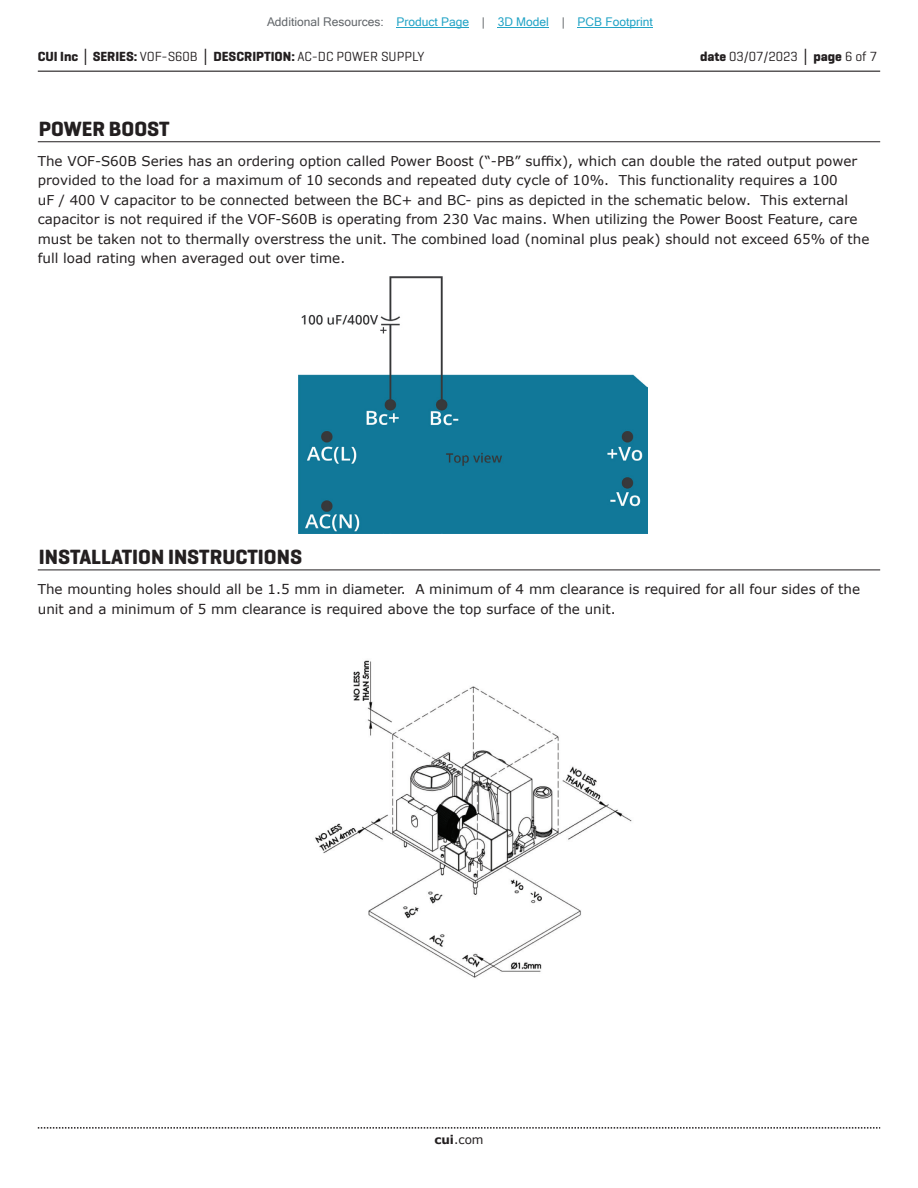
<style>
.page{position:relative;width:918px;height:1188px;background:#fff}
.page>*{position:absolute;margin:0;border:0;box-sizing:border-box;transform-origin:0 0}
.t1{font:700 21px "Geogrotesque";color:#231f20}
.t2{font:13.5px/19.5px "Verdana";color:#231f20}
.t3{font:700 13.5px "Geogrotesque";color:#231f20}
.t4{font:13.5px "Geogrotesque";color:#231f20}
.t5{font:12px "Microsoft Sans Serif";color:#23a4c6}
.t6{font:12px "Verdana";color:#231f20}
.s1{color:#63676b}
.s2{font-family:"Verdana"}
.s3{font-weight:400}
.s4{font-weight:700}
.s5{font-family:"Verdana";font-weight:700}
</style>
<div class="page">
<hr style="left:38px;top:71px;width:842px;height:1px;background:#231f20">
<svg style="left:38px;top:1127px;width:842px;height:2px"></svg>
<hr style="left:38px;top:570px;width:842px;height:1px;background:#231f20">
<img style="left:315px;top:660px;width:317px;height:318px">
<hr style="left:38px;top:141px;width:842px;height:1px;background:#231f20">
<img style="left:299px;top:276px;width:349px;height:258px">
<hr style="left:397px;top:27px;width:72px;height:1px;background:#23a4c6">
<hr style="left:498px;top:27px;width:51px;height:1px;background:#23a4c6">
<hr style="left:578px;top:27px;width:75px;height:1px;background:#23a4c6">
<p class="t5" style="left:267px;top:15px;width:387px"><span class="s1">Additional Resources:</span> Product Page <span class="s1">|</span> 3D Model <span class="s1">|</span> PCB Footprint</p>
<p class="t3" style="left:38px;top:48px;width:388px">CUI Inc <span class="s2">│</span> SERIES: <span class="s3">VOF-S60B</span> <span class="s2">│</span> DESCRIPTION: <span class="s3">AC-DC POWER SUPPLY</span></p>
<p class="t4" style="left:700px;top:48px;width:179px"><span class="s4">date</span> 03/07/2023 <span class="s5">│</span> <span class="s4">page</span> 6 of 7</p>
<h1 class="t1" style="left:39px;top:116px;width:132px">POWER BOOST</h1>
<p class="t2" style="left:38px;top:151px;width:833px">The VOF-S60B Series has an ordering option called Power Boost (“-PB” suffix), which can double the rated output power provided to the load for a maximum of 10 seconds and repeated duty cycle of 10%. This functionality requires a 100<br>uF / 400 V capacitor to be connected between the BC+ and BC- pins as depicted in the schematic below. This external capacitor is not required if the VOF-S60B is operating from 230 Vac mains. When utilizing the Power Boost Feature, care must be taken not to thermally overstress the unit. The combined load (nominal plus peak) should not exceed 65% of the full load rating when averaged out over time.</p>
<h1 class="t1" style="left:39px;top:544px;width:265px">INSTALLATION INSTRUCTIONS</h1>
<p class="t2" style="left:38px;top:579px;width:824px">The mounting holes should all be 1.5 mm in diameter. A minimum of 4 mm clearance is required for all four sides of the unit and a minimum of 5 mm clearance is required above the top surface of the unit.</p>
<p class="t6" style="left:434px;top:1131px;width:51px"><span class="s4">cui</span>.com</p>
</div>
